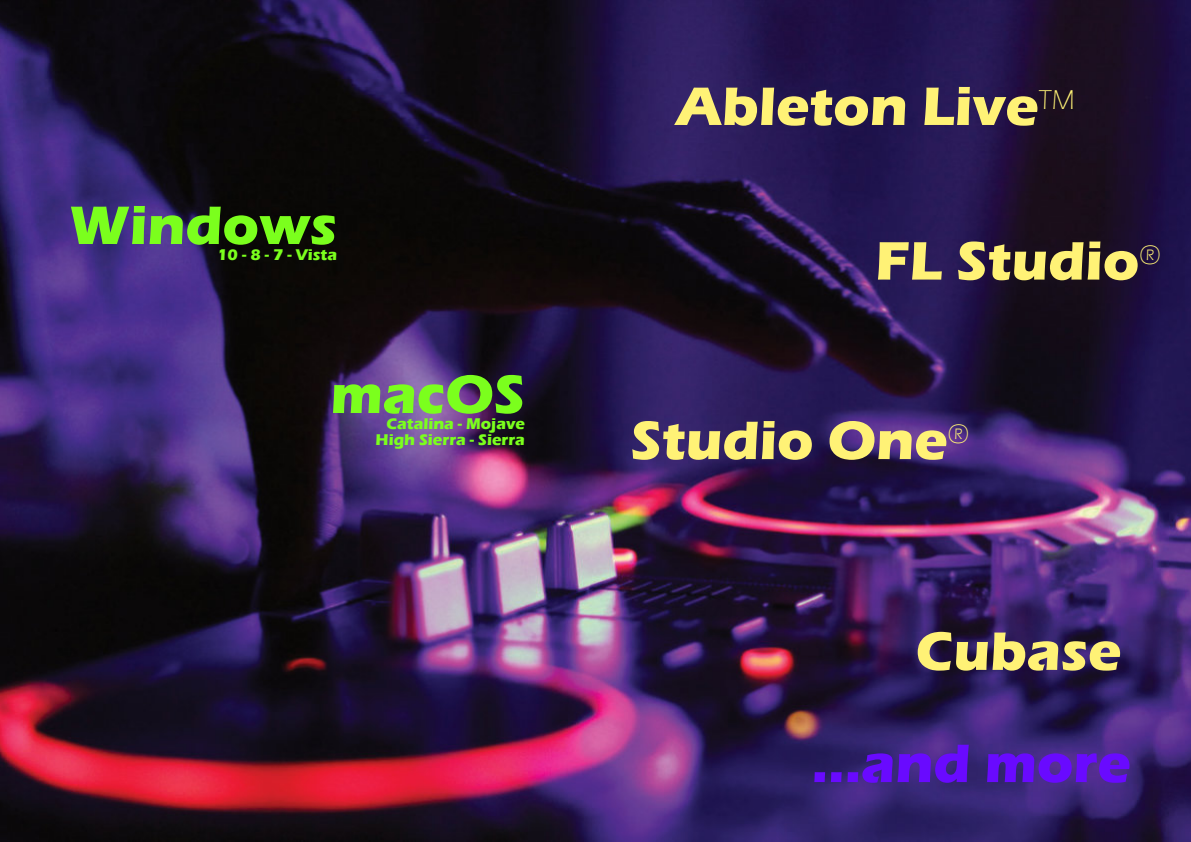
<style>
.page{position:relative;width:1191px;height:842px;background:#fff}
.page>*{position:absolute;margin:0;border:0;box-sizing:border-box;transform-origin:0 0}
.t1{font:700 56.1px "Eras ITC";color:#fff276}
.t2{font:700 56.1px "Eras ITC";color:#7bff1d}
.t3{font:700 56.1px "Eras ITC";color:#690aff}
.t4{font:700 16px/16px "Eras ITC";color:#7bff1d;text-align:right}
</style>
<div class="page">
<img style="left:0;top:0;width:1191px;height:842px">
<h1 class="t1" style="left:676px;top:86px;width:400px">Ableton Live<sup>TM</sup></h1>
<h1 class="t2" style="left:69px;top:205px;width:270px">Windows</h1>
<p class="t4" style="left:217px;top:248px;width:121px">10-8-7-Vista</p>
<h1 class="t1" style="left:875px;top:240px;width:287px">FL Studio<sup>®</sup></h1>
<h1 class="t2" style="left:330px;top:374px;width:196px">macOS</h1>
<p class="t4" style="left:375px;top:417px;width:151px">Catalina - Mojave<br>High Sierra - Sierra</p>
<h1 class="t1" style="left:630px;top:420px;width:340px">Studio One<sup>®</sup></h1>
<h1 class="t1" style="left:915px;top:631px;width:207px">Cubase</h1>
<h1 class="t3" style="left:811px;top:743px;width:320px">...and more</h1>
</div>
